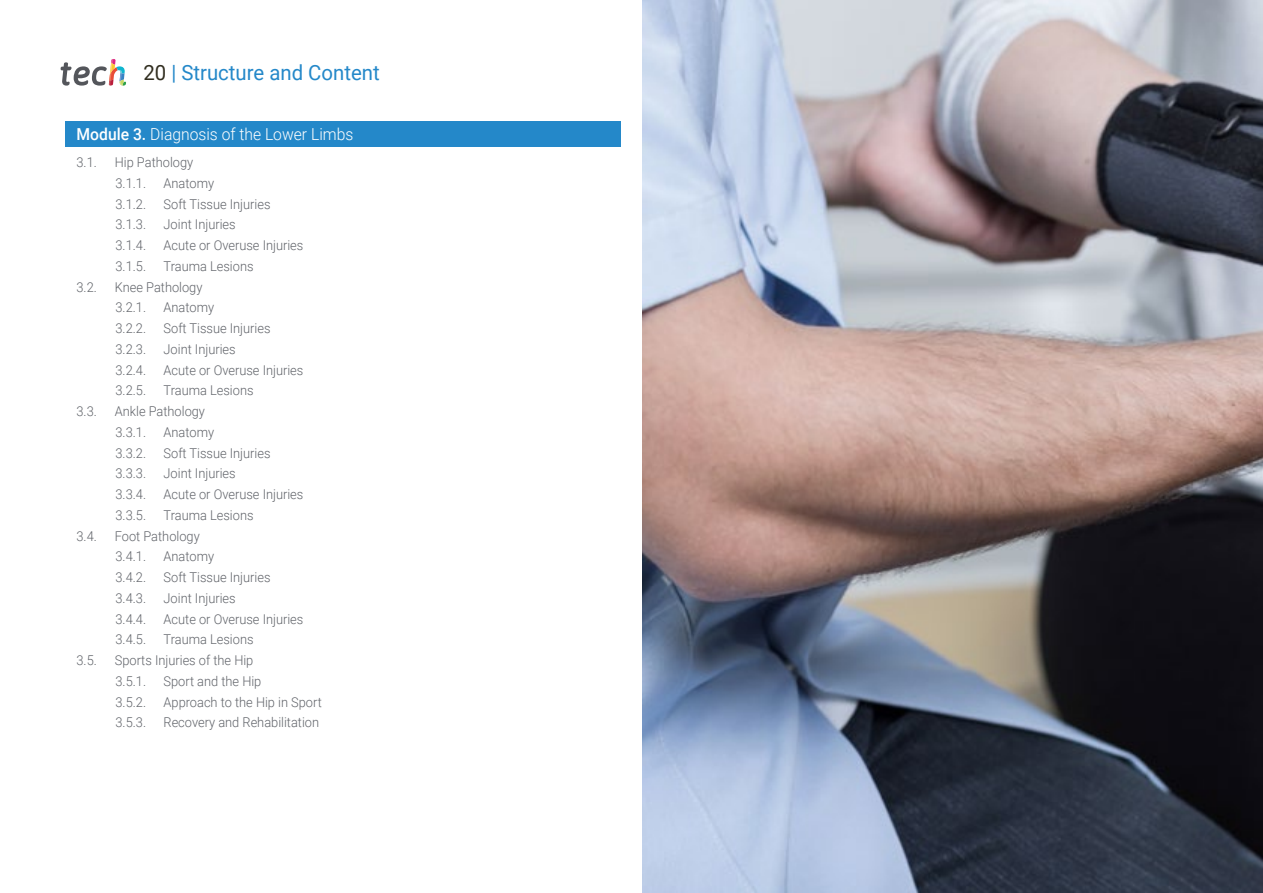
<style>
.page{position:relative;width:1263px;height:893px;background:#fff}
.page>*{position:absolute;margin:0;border:0;box-sizing:border-box;transform-origin:0 0}
.t1{font:21px "Roboto";color:#2488c9}
.t2{font:300 16.5px "Roboto";color:#fff;scale:.95 1}
.t3{font:300 13.5px/20.7px "Roboto";color:#61646a;scale:.95 1}
.s1{color:#312e20}
.s2{font-weight:500}
</style>
<div class="page">
<div style="left:65px;top:121px;width:556px;height:25px;background:#2488c9"></div>
<svg style="left:61px;top:59px;width:65px;height:27px"></svg>
<img style="left:642px;top:0;width:621px;height:893px">
<h1 class="t1" style="left:144px;top:57px;width:238px"><span class="s1">20</span> | Structure and Content</h1>
<p class="t2" style="left:77px;top:123px;width:293px"><span class="s2">Module 3.</span> Diagnosis of the Lower Limbs</p>
<p class="t3" style="left:77px;top:151px;width:23px">3.1.</p>
<p class="t3" style="left:115px;top:151px;width:84px">Hip Pathology<br>3.1.1.</p>
<p class="t3" style="left:164px;top:172px;width:55px">Anatomy</p>
<p class="t3" style="left:116px;top:193px;width:34px">3.1.2.</p>
<p class="t3" style="left:164px;top:193px;width:114px">Soft Tissue Injuries</p>
<p class="t3" style="left:116px;top:214px;width:34px">3.1.3.</p>
<p class="t3" style="left:164px;top:214px;width:77px">Joint Injuries</p>
<p class="t3" style="left:116px;top:234px;width:34px">3.1.4.</p>
<p class="t3" style="left:164px;top:234px;width:149px">Acute or Overuse Injuries</p>
<p class="t3" style="left:116px;top:255px;width:34px">3.1.5.</p>
<p class="t3" style="left:164px;top:255px;width:96px">Trauma Lesions</p>
<p class="t3" style="left:77px;top:276px;width:23px">3.2.</p>
<p class="t3" style="left:115px;top:276px;width:94px">Knee Pathology<br>3.2.1.</p>
<p class="t3" style="left:164px;top:297px;width:55px">Anatomy</p>
<p class="t3" style="left:116px;top:317px;width:34px">3.2.2.</p>
<p class="t3" style="left:164px;top:317px;width:114px">Soft Tissue Injuries</p>
<p class="t3" style="left:116px;top:338px;width:34px">3.2.3.</p>
<p class="t3" style="left:164px;top:338px;width:77px">Joint Injuries</p>
<p class="t3" style="left:116px;top:359px;width:34px">3.2.4.</p>
<p class="t3" style="left:164px;top:359px;width:149px">Acute or Overuse Injuries</p>
<p class="t3" style="left:116px;top:380px;width:34px">3.2.5.</p>
<p class="t3" style="left:164px;top:380px;width:96px">Trauma Lesions</p>
<p class="t3" style="left:77px;top:400px;width:23px">3.3.</p>
<p class="t3" style="left:115px;top:400px;width:97px">Ankle Pathology<br>3.3.1.</p>
<p class="t3" style="left:164px;top:421px;width:55px">Anatomy</p>
<p class="t3" style="left:116px;top:442px;width:34px">3.3.2.</p>
<p class="t3" style="left:164px;top:442px;width:114px">Soft Tissue Injuries</p>
<p class="t3" style="left:116px;top:463px;width:34px">3.3.3.</p>
<p class="t3" style="left:164px;top:463px;width:77px">Joint Injuries</p>
<p class="t3" style="left:116px;top:483px;width:34px">3.3.4.</p>
<p class="t3" style="left:164px;top:483px;width:149px">Acute or Overuse Injuries</p>
<p class="t3" style="left:116px;top:504px;width:34px">3.3.5.</p>
<p class="t3" style="left:164px;top:504px;width:96px">Trauma Lesions</p>
<p class="t3" style="left:77px;top:525px;width:23px">3.4.</p>
<p class="t3" style="left:115px;top:525px;width:91px">Foot Pathology<br>3.4.1.</p>
<p class="t3" style="left:164px;top:546px;width:55px">Anatomy</p>
<p class="t3" style="left:116px;top:566px;width:34px">3.4.2.</p>
<p class="t3" style="left:164px;top:566px;width:114px">Soft Tissue Injuries</p>
<p class="t3" style="left:116px;top:587px;width:34px">3.4.3.</p>
<p class="t3" style="left:164px;top:587px;width:77px">Joint Injuries</p>
<p class="t3" style="left:116px;top:608px;width:34px">3.4.4.</p>
<p class="t3" style="left:164px;top:608px;width:149px">Acute or Overuse Injuries</p>
<p class="t3" style="left:116px;top:629px;width:34px">3.4.5.</p>
<p class="t3" style="left:164px;top:629px;width:96px">Trauma Lesions</p>
<p class="t3" style="left:77px;top:649px;width:23px">3.5.</p>
<p class="t3" style="left:115px;top:649px;width:147px">Sports Injuries of the Hip<br>3.5.1.</p>
<p class="t3" style="left:164px;top:670px;width:105px">Sport and the Hip</p>
<p class="t3" style="left:116px;top:691px;width:34px">3.5.2.</p>
<p class="t3" style="left:164px;top:691px;width:168px">Approach to the Hip in Sport</p>
<p class="t3" style="left:116px;top:712px;width:34px">3.5.3.</p>
<p class="t3" style="left:164px;top:712px;width:165px">Recovery and Rehabilitation</p>
</div>
